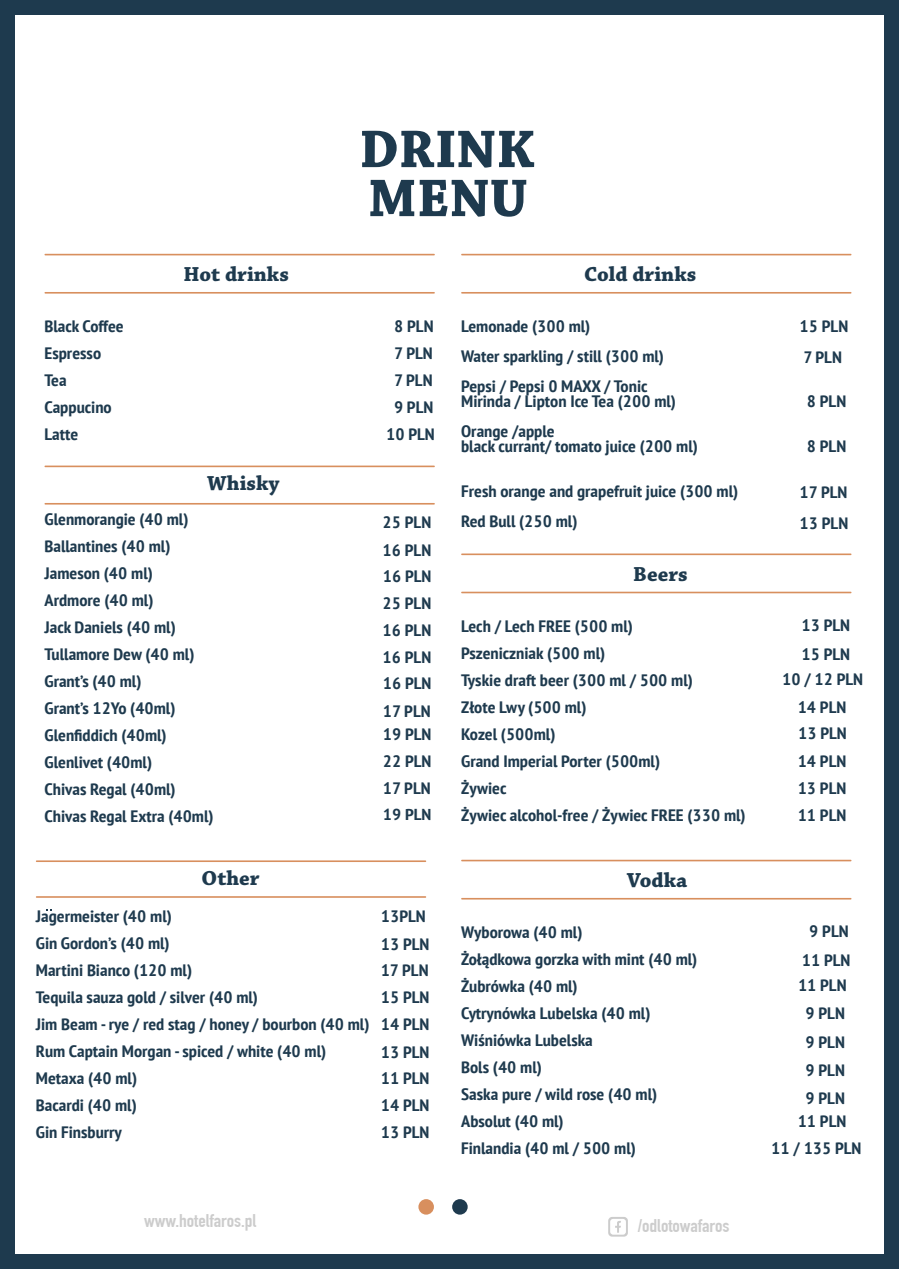
<style>
.page{position:relative;width:899px;height:1269px;background:#fff}
.page>*{position:absolute;margin:0;border:0;box-sizing:border-box;transform-origin:0 0}
.t1{font:700 55.8px "Chaparral Pro";color:#1e3a4e}
.t2{font:700 21.45px "Chaparral Pro";color:#1e3a4e}
.t3{font:700 18px "DIN Condensed";color:#ccc;scale:1.11 1}
.t4{font:700 condensed 16.5px/27px "PT Sans";color:#1e3a4e;scale:1.11 1}
.t5{font:700 condensed 15.9px "PT Sans";color:#1e3a4e;scale:1.16 1}
</style>
<div class="page">
<div style="left:0;top:1254px;width:896px;height:15px;background:#1e3a4e"></div>
<div style="left:0;top:0;width:896px;height:14px;background:#1e3a4e"></div>
<div style="left:0;top:0;width:14px;height:1269px;background:#1e3a4e"></div>
<div style="left:884px;top:0;width:15px;height:1269px;background:#1e3a4e"></div>
<hr style="left:45px;top:292px;width:390px;height:2px;background:#d88f5e">
<hr style="left:45px;top:254px;width:390px;height:1px;background:#d88f5e">
<hr style="left:461px;top:592px;width:390px;height:1px;background:#d88f5e">
<hr style="left:461px;top:553px;width:390px;height:2px;background:#d88f5e">
<hr style="left:45px;top:503px;width:390px;height:2px;background:#d88f5e">
<hr style="left:45px;top:466px;width:390px;height:1px;background:#d88f5e">
<hr style="left:461px;top:898px;width:390px;height:1px;background:#d88f5e">
<hr style="left:461px;top:860px;width:390px;height:1px;background:#d88f5e">
<hr style="left:36px;top:896px;width:390px;height:2px;background:#d88f5e">
<hr style="left:36px;top:860px;width:390px;height:2px;background:#d88f5e">
<hr style="left:461px;top:292px;width:390px;height:2px;background:#d88f5e">
<hr style="left:461px;top:254px;width:390px;height:1px;background:#d88f5e">
<div style="left:418px;top:1199px;width:16px;height:15px;background:#d88f5e;border-radius:50%"></div>
<div style="left:452px;top:1199px;width:16px;height:15px;background:#1e3a4e;border-radius:50%"></div>
<svg style="left:608px;top:1217px;width:20px;height:19px"></svg>
<h1 class="t1" style="left:359px;top:117px;width:176px">DRINK</h1>
<h1 class="t1" style="left:368px;top:166px;width:161px">MENU</h1>
<h2 class="t2" style="left:184px;top:261px;width:107px">Hot drinks</h2>
<p class="t4" style="left:45px;top:312px;width:73px">Black Coffee<br>Espresso<br>Tea<br>Cappucino<br>Latte</p>
<p class="t4" style="left:394px;top:311px;width:37px;line-height:27.8px">8 PLN<br>7 PLN</p>
<p class="t4" style="left:386px;top:366px;width:45px;text-align:center">7 PLN<br>9 PLN<br>10 PLN</p>
<h2 class="t2" style="left:207px;top:471px;width:74px">Whisky</h2>
<p class="t4" style="left:45px;top:505px;width:154px">Glenmorangie (40 ml)<br>Ballantines (40 ml)<br>Jameson (40 ml)<br>Ardmore (40 ml)<br>Jack Daniels (40 ml)<br>Tullamore Dew (40 ml)<br>Grant’s (40 ml)<br>Grant’s 12Yo (40ml)<br>Glenfiddich (40ml)<br>Glenlivet (40ml)<br>Chivas Regal (40ml)<br>Chivas Regal Extra (40ml)</p>
<p class="t4" style="left:383px;top:508px;width:45px">25 PLN</p>
<p class="t4" style="left:383px;top:536px;width:45px">16 PLN</p>
<p class="t4" style="left:383px;top:562px;width:45px">16 PLN</p>
<p class="t4" style="left:383px;top:589px;width:45px">25 PLN</p>
<p class="t4" style="left:383px;top:616px;width:45px">16 PLN</p>
<p class="t4" style="left:383px;top:644px;width:46px;line-height:26px">16 PLN<br>16 PLN</p>
<p class="t4" style="left:383px;top:698px;width:45px">17 PLN</p>
<p class="t4" style="left:383px;top:720px;width:45px;text-align:justify">19 PLN 22 PLN 17 PLN</p>
<p class="t5" style="left:383px;top:804px;width:43px">19 PLN</p>
<h2 class="t2" style="left:201px;top:866px;width:60px">Other</h2>
<p class="t4" style="left:36px;top:902px;width:302px">Jagermeister (40 ml)<br>Gin Gordon’s (40 ml)<br>Martini Bianco (120 ml)<br>Tequila sauza gold / silver (40 ml)<br>Jim Beam - rye / red stag / honey / bourbon (40 ml)<br>Rum Captain Morgan - spiced / white (40 ml)<br>Metaxa (40 ml)<br>Bacardi (40 ml)<br>Gin Finsburry</p>
<p class="t4" style="left:381px;top:902px;width:42px">13PLN</p>
<p class="t4" style="left:381px;top:930px;width:45px">13 PLN</p>
<p class="t4" style="left:381px;top:956px;width:45px">17 PLN</p>
<p class="t4" style="left:381px;top:983px;width:45px">15 PLN</p>
<p class="t4" style="left:381px;top:1010px;width:45px">14 PLN</p>
<p class="t4" style="left:381px;top:1038px;width:45px;line-height:26.1px">13 PLN<br>11 PLN</p>
<p class="t4" style="left:381px;top:1091px;width:45px;line-height:27.5px">14 PLN<br>13 PLN</p>
<p class="t3" style="left:144px;top:1210px;width:103px">www.hotelfaros.pl</p>
<h2 class="t2" style="left:584px;top:261px;width:114px">Cold drinks</h2>
<p class="t4" style="left:461px;top:311px;width:184px;line-height:30px">Lemonade (300 ml)<br>Water sparkling / still (300 ml)<br>Pepsi / Pepsi 0 MAXX / Tonic</p>
<p class="t4" style="left:461px;top:386px;width:195px;line-height:30px">Mirinda / Lipton Ice Tea (200 ml)<br>Orange /apple</p>
<p class="t4" style="left:461px;top:432px;width:215px">black currant/ tomato juice (200 ml)</p>
<p class="t4" style="left:461px;top:476px;width:251px;line-height:30px">Fresh orange and grapefruit juice (300 ml)<br>Red Bull (250 ml)</p>
<h2 class="t2" style="left:633px;top:561px;width:56px">Beers</h2>
<p class="t4" style="left:461px;top:612px;width:258px">Lech / Lech FREE (500 ml)<br>Pszeniczniak (500 ml)<br>Tyskie draft beer (300 ml / 500 ml)<br>Złote Lwy (500 ml)<br>Kozel (500ml)<br>Grand Imperial Porter (500ml)<br>Żywiec<br>Żywiec alcohol-free / Żywiec FREE (330 ml)</p>
<h2 class="t2" style="left:627px;top:867px;width:62px">Vodka</h2>
<p class="t4" style="left:461px;top:918px;width:214px">Wyborowa (40 ml)<br>Żołądkowa gorzka with mint (40 ml)<br>Żubrówka (40 ml)<br>Cytrynówka Lubelska (40 ml)<br>Wiśniówka Lubelska<br>Bols (40 ml)<br>Saska pure / wild rose (40 ml)<br>Absolut (40 ml)<br>Finlandia (40 ml / 500 ml)</p>
<p class="t3" style="left:638px;top:1215px;width:84px">/odlotowafaros</p>
<p class="t4" style="left:800px;top:309px;width:45px;line-height:32px">15 PLN<br>7 PLN</p>
<p class="t4" style="left:807px;top:387px;width:37px">8 PLN</p>
<p class="t4" style="left:807px;top:432px;width:37px">8 PLN</p>
<p class="t4" style="left:800px;top:476px;width:45px;line-height:31px">17 PLN<br>13 PLN</p>
<p class="t4" style="left:801px;top:611px;width:45px">13 PLN</p>
<p class="t4" style="left:801px;top:640px;width:45px">15 PLN</p>
<p class="t4" style="left:782px;top:665px;width:74px">10 / 12 PLN</p>
<p class="t4" style="left:798px;top:693px;width:45px">14 PLN</p>
<p class="t4" style="left:798px;top:720px;width:45px">13 PLN</p>
<p class="t4" style="left:798px;top:747px;width:45px">14 PLN</p>
<p class="t4" style="left:798px;top:774px;width:45px">13 PLN</p>
<p class="t4" style="left:798px;top:801px;width:45px">11 PLN</p>
<p class="t4" style="left:809px;top:918px;width:37px">9 PLN</p>
<p class="t4" style="left:802px;top:946px;width:45px">11 PLN</p>
<p class="t4" style="left:798px;top:972px;width:45px">11 PLN</p>
<p class="t4" style="left:805px;top:999px;width:37px">9 PLN</p>
<p class="t4" style="left:805px;top:1028px;width:37px">9 PLN</p>
<p class="t4" style="left:805px;top:1056px;width:37px">9 PLN</p>
<p class="t4" style="left:798px;top:1087px;width:45px;line-height:23px;text-align:center">9 PLN<br>11 PLN</p>
<p class="t4" style="left:771px;top:1134px;width:83px">11 / 135 PLN</p>
</div>
